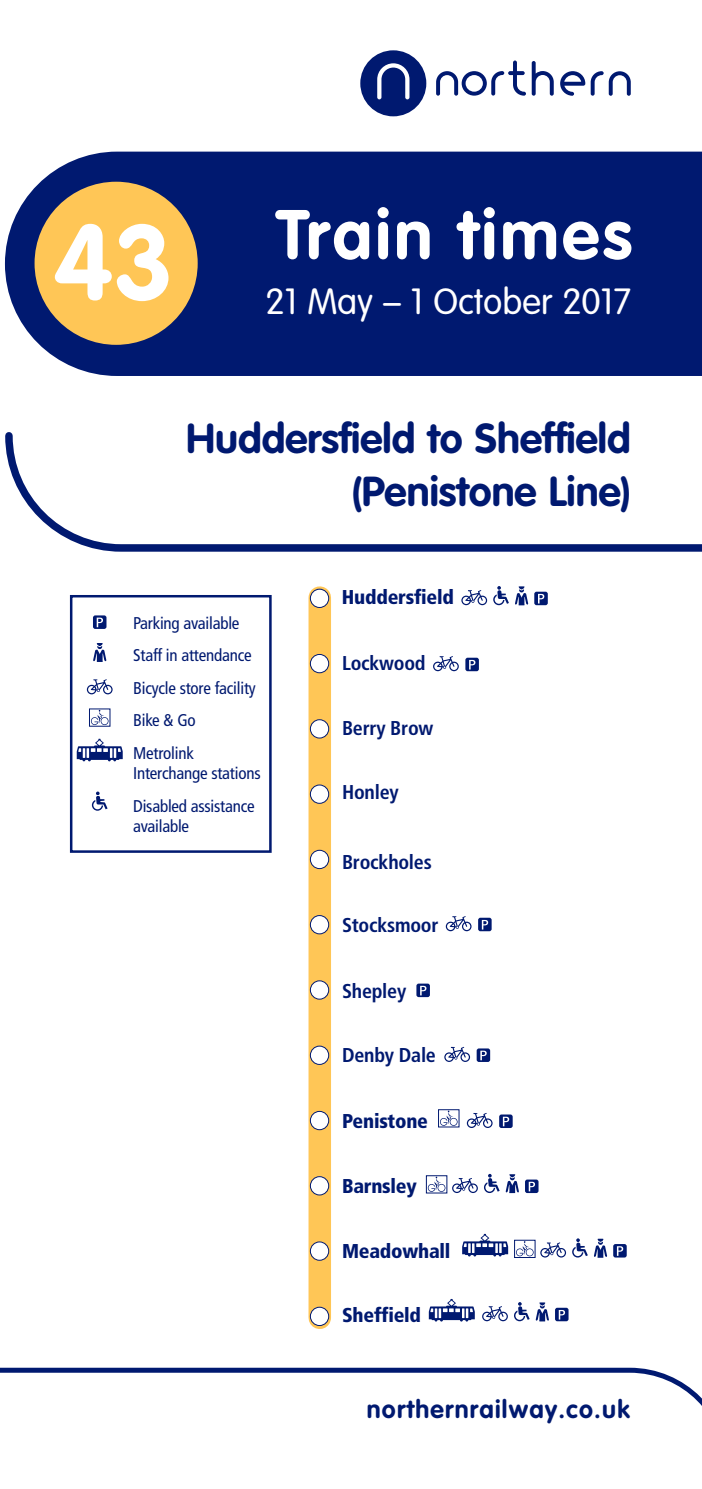
<style>
.page{position:relative;width:702px;height:1489px;background:#fff}
.page>*{position:absolute;margin:0;border:0;box-sizing:border-box;transform-origin:0 0}
.t1{font:700 105px "VAG Rounded";color:#fff}
.t2{font:700 68.75px "VAG Rounded";letter-spacing:.05em;color:#fff}
.t3{font:700 41.25px/52.5px "VAG Rounded";color:#001970;text-align:right}
.t4{font:300 36px "VAG Rounded";color:#fff}
.t5{font:700 25px "VAG Rounded";letter-spacing:.05em;color:#001970}
.t6{font:700 condensed 20px "Frutiger";letter-spacing:-.01em;color:#001970}
.t7{font:900 condensed 20px "Frutiger";letter-spacing:-.01em;color:#001970}
.t8{font:condensed 17px/32.5px "Frutiger";letter-spacing:-.01em;color:#001970}
</style>
<div class="page">
<svg style="left:360px;top:50px;width:66px;height:66px"></svg>
<svg style="left:436px;top:60px;width:117px;height:36px"></svg>
<svg style="left:560px;top:71px;width:70px;height:25px"></svg>
<div style="left:5px;top:152px;width:697px;height:224px;background:#001970"></div>
<svg style="left:5px;top:432px;width:697px;height:120px"></svg>
<div style="left:35px;top:182px;width:163px;height:163px;background:#ffc656;border-radius:50%"></div>
<svg style="left:0;top:1367px;width:702px;height:39px"></svg>
<div style="left:308px;top:597px;width:23px;height:720px;background:#ffc656"></div>
<div style="left:310px;top:589px;width:19px;height:18px;background:#fff;border-radius:50%"></div>
<div style="left:310px;top:589px;width:19px;height:18px;border:1px solid #001970;border-radius:50%"></div>
<div style="left:310px;top:654px;width:19px;height:18px;background:#fff;border-radius:50%"></div>
<div style="left:310px;top:654px;width:19px;height:19px;border:1px solid #001970;border-radius:50%"></div>
<div style="left:310px;top:719px;width:19px;height:19px;background:#fff;border-radius:50%"></div>
<div style="left:310px;top:719px;width:19px;height:19px;border:1px solid #001970;border-radius:50%"></div>
<div style="left:310px;top:785px;width:19px;height:18px;background:#fff;border-radius:50%"></div>
<div style="left:310px;top:784px;width:19px;height:19px;border:1px solid #001970;border-radius:50%"></div>
<div style="left:310px;top:850px;width:19px;height:18px;background:#fff;border-radius:50%"></div>
<div style="left:310px;top:850px;width:19px;height:18px;border:1px solid #001970;border-radius:50%"></div>
<div style="left:310px;top:915px;width:19px;height:18px;background:#fff;border-radius:50%"></div>
<div style="left:310px;top:915px;width:19px;height:19px;border:1px solid #001970;border-radius:50%"></div>
<div style="left:310px;top:980px;width:19px;height:19px;background:#fff;border-radius:50%"></div>
<div style="left:310px;top:980px;width:19px;height:19px;border:1px solid #001970;border-radius:50%"></div>
<div style="left:310px;top:1046px;width:19px;height:18px;background:#fff;border-radius:50%"></div>
<div style="left:310px;top:1045px;width:19px;height:19px;border:1px solid #001970;border-radius:50%"></div>
<div style="left:310px;top:1111px;width:19px;height:18px;background:#fff;border-radius:50%"></div>
<div style="left:310px;top:1110px;width:19px;height:19px;border:1px solid #001970;border-radius:50%"></div>
<svg style="left:499px;top:1114px;width:13px;height:13px"></svg>
<svg style="left:503px;top:1116px;width:6px;height:10px"></svg>
<svg style="left:467px;top:1113px;width:25px;height:14px"></svg>
<svg style="left:478px;top:917px;width:13px;height:14px"></svg>
<svg style="left:482px;top:919px;width:6px;height:10px"></svg>
<svg style="left:446px;top:916px;width:25px;height:15px"></svg>
<div style="left:465px;top:657px;width:14px;height:14px;background:#001970;border-radius:2px"></div>
<svg style="left:469px;top:660px;width:6px;height:9px"></svg>
<svg style="left:433px;top:656px;width:26px;height:15px"></svg>
<div style="left:310px;top:1176px;width:19px;height:18px;background:#fff;border-radius:50%"></div>
<div style="left:310px;top:1176px;width:19px;height:19px;border:1px solid #001970;border-radius:50%"></div>
<div style="left:310px;top:1307px;width:19px;height:18px;background:#fff;border-radius:50%"></div>
<div style="left:310px;top:1306px;width:19px;height:19px;border:1px solid #001970;border-radius:50%"></div>
<div style="left:310px;top:1241px;width:19px;height:19px;background:#fff;border-radius:50%"></div>
<div style="left:310px;top:1241px;width:19px;height:19px;border:1px solid #001970;border-radius:50%"></div>
<svg style="left:514px;top:1302px;width:15px;height:19px"></svg>
<div style="left:555px;top:1307px;width:13px;height:14px;background:#001970;border-radius:2px"></div>
<svg style="left:558px;top:1310px;width:7px;height:9px"></svg>
<svg style="left:482px;top:1306px;width:26px;height:15px"></svg>
<svg style="left:535px;top:1302px;width:14px;height:19px"></svg>
<div style="left:438px;top:1109px;width:21px;height:18px;border:1px solid #001970"></div>
<svg style="left:440px;top:1110px;width:17px;height:15px"></svg>
<svg style="left:429px;top:1298px;width:46px;height:23px"></svg>
<svg style="left:613px;top:1243px;width:13px;height:14px"></svg>
<svg style="left:617px;top:1246px;width:6px;height:9px"></svg>
<svg style="left:540px;top:1242px;width:26px;height:15px"></svg>
<svg style="left:572px;top:1238px;width:35px;height:19px"></svg>
<div style="left:514px;top:1239px;width:21px;height:18px;border:1px solid #001970"></div>
<svg style="left:516px;top:1240px;width:17px;height:16px"></svg>
<svg style="left:462px;top:1233px;width:46px;height:23px"></svg>
<svg style="left:484px;top:1173px;width:15px;height:19px"></svg>
<div style="left:525px;top:1179px;width:13px;height:13px;background:#001970;border-radius:2px"></div>
<svg style="left:528px;top:1181px;width:7px;height:10px"></svg>
<svg style="left:452px;top:1178px;width:26px;height:14px"></svg>
<svg style="left:505px;top:1174px;width:14px;height:18px"></svg>
<div style="left:426px;top:1175px;width:21px;height:18px;border:1px solid #001970"></div>
<svg style="left:428px;top:1176px;width:17px;height:15px"></svg>
<div style="left:476px;top:1048px;width:14px;height:13px;background:#001970;border-radius:2px"></div>
<svg style="left:480px;top:1050px;width:6px;height:10px"></svg>
<svg style="left:444px;top:1046px;width:26px;height:15px"></svg>
<div style="left:416px;top:983px;width:14px;height:14px;background:#001970;border-radius:2px"></div>
<svg style="left:420px;top:985px;width:10px;height:13px"></svg>
<svg style="left:493px;top:586px;width:16px;height:19px"></svg>
<div style="left:534px;top:591px;width:13px;height:14px;background:#001970;border-radius:2px"></div>
<svg style="left:538px;top:594px;width:6px;height:9px"></svg>
<svg style="left:461px;top:590px;width:26px;height:15px"></svg>
<svg style="left:515px;top:586px;width:13px;height:19px"></svg>
<svg style="left:77px;top:738px;width:46px;height:23px"></svg>
<svg style="left:92px;top:791px;width:16px;height:19px"></svg>
<svg style="left:93px;top:615px;width:13px;height:14px"></svg>
<svg style="left:97px;top:617px;width:6px;height:10px"></svg>
<svg style="left:87px;top:679px;width:26px;height:15px"></svg>
<svg style="left:93px;top:643px;width:13px;height:18px"></svg>
<div style="left:89px;top:708px;width:21px;height:18px;border:1px solid #001970"></div>
<svg style="left:91px;top:709px;width:17px;height:16px"></svg>
<div style="left:70px;top:595px;width:202px;height:257px;border:2px solid #001970"></div>
<h1 class="t1" style="left:53px;top:201px;width:122px">43</h1>
<h2 class="t2" style="left:276px;top:194px;width:357px">Train times</h2>
<h3 class="t4" style="left:265px;top:281px;width:367px">21 May – 1 October 2017</h3>
<h3 class="t3" style="left:186px;top:412px;width:446px">Huddersfield to Sheffield (Penistone Line)</h3>
<p class="t7" style="left:342px;top:585px;width:113px">Huddersfield</p>
<p class="t8" style="left:133px;top:607px;width:124px">Parking available<br>Staff in attendance<br>Bicycle store facility<br>Bike &amp; Go<br>Metrolink</p>
<p class="t8" style="left:133px;top:757px;width:129px">Interchange stations<br>Disabled assistance</p>
<p class="t8" style="left:133px;top:809px;width:57px">available</p>
<p class="t6" style="left:342px;top:651px;width:85px">Lockwood</p>
<p class="t6" style="left:342px;top:716px;width:93px">Berry Brow</p>
<p class="t6" style="left:342px;top:780px;width:58px">Honley</p>
<p class="t6" style="left:342px;top:849px;width:91px">Brockholes</p>
<p class="t6" style="left:342px;top:912px;width:98px">Stocksmoor</p>
<p class="t6" style="left:342px;top:978px;width:66px">Shepley</p>
<p class="t6" style="left:342px;top:1042px;width:95px">Denby Dale</p>
<p class="t7" style="left:342px;top:1108px;width:87px">Penistone</p>
<p class="t7" style="left:342px;top:1173px;width:76px">Barnsley</p>
<p class="t7" style="left:342px;top:1238px;width:110px">Meadowhall</p>
<p class="t7" style="left:342px;top:1302px;width:80px">Sheffield</p>
<h3 class="t5" style="left:367px;top:1393px;width:264px">northernrailway.co.uk</h3>
</div>
